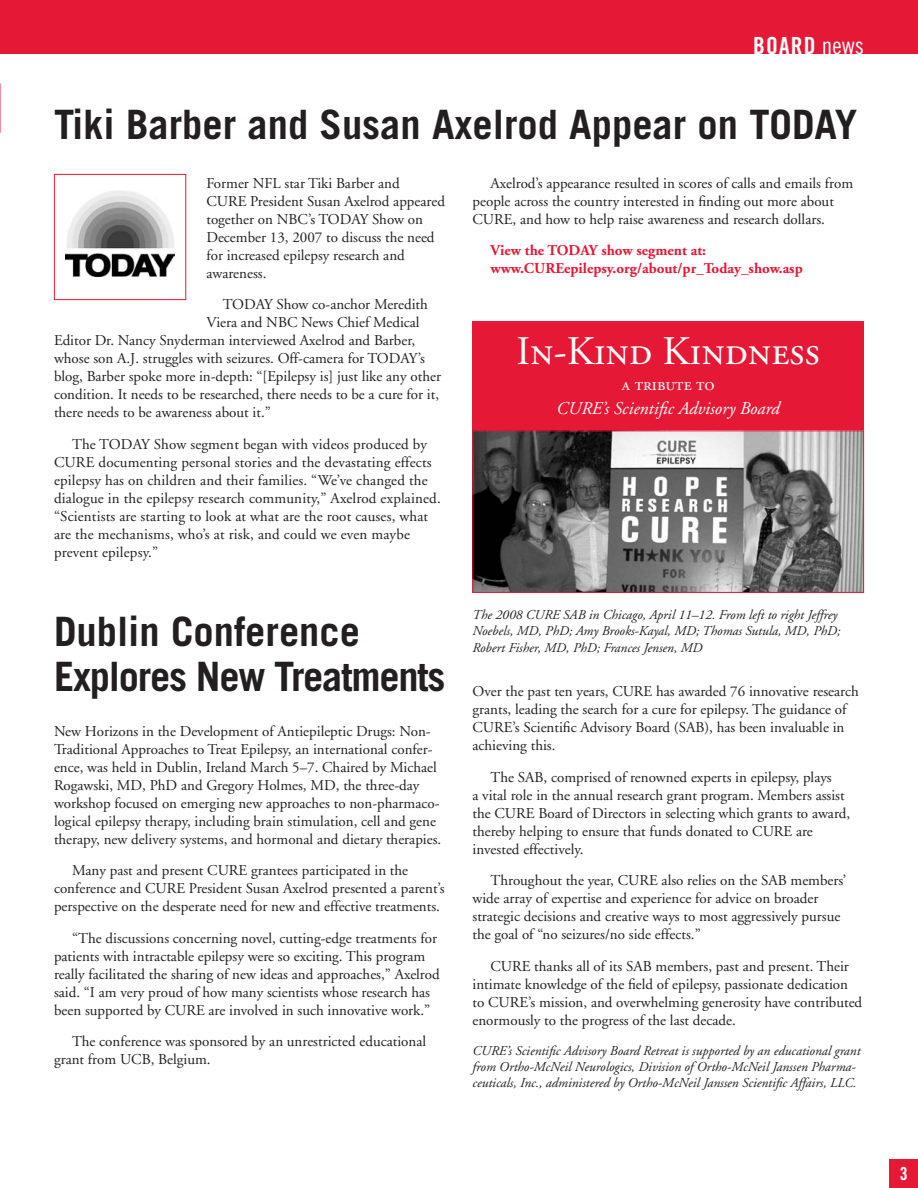
<style>
.page{position:relative;width:918px;height:1188px;background:#fff}
.page>*{position:absolute;margin:0;border:0;box-sizing:border-box;transform-origin:0 0}
.Story_Head{font:700 40.5px "Trade Gothic";color:#231f20}
.Story_Head-2{font:700 40.5px/45px "Trade Gothic";letter-spacing:-.03em;color:#231f20}
.Copy{font:40.5px "Adobe Garamond Regular SC";color:#fff}
.t1{font:23.7px "Trade Gothic Bold Cond Twenty";color:#fff}
.Story_Head-3{font:italic 18px/24px "Adobe Garamond";color:#fff;text-align:center}
.Copy-2{font:15px/18px "Adobe Garamond";color:#231f20}
.Copy-3{font:700 15px/18px "Adobe Garamond";color:#e51836}
.Copy-4{font:italic 13.5px/16.2px "Adobe Garamond";color:#231f20}
.Photo_Caption{font:italic 13.5px/16.2px "Adobe Garamond";color:#231f20}
.s1{font-family:"Trade Gothic Cond Eighteen"}
.s2{font-family:"Adobe Garamond Regular SC";font-style:normal}
</style>
<div class="page">
<div style="left:889px;top:1159px;width:29px;height:29px;background:#e51836"></div>
<div style="left:0;top:0;width:918px;height:54px;background:#e51836"></div>
<svg style="left:0;top:84px;width:1px;height:49px"></svg>
<img style="left:65px;top:191px;width:109px;height:86px">
<div style="left:54px;top:174px;width:132px;height:126px;border:1px solid #e51836"></div>
<div style="left:472px;top:321px;width:392px;height:110px;background:#e51836"></div>
<img style="left:474px;top:432px;width:388px;height:159px">
<div style="left:472px;top:430px;width:392px;height:163px;border:1px solid #e51836"></div>
<p class="t1" style="left:753px;top:31px;width:112px">BOARD <span class="s1">news</span></p>
<p class="Story_Head" style="left:54px;top:100px;width:805px">Tiki Barber and Susan Axelrod Appear on TODAY</p>
<p class="Copy-2" style="left:206px;top:174px;width:240px">Former NFL star Tiki Barber and<br>CURE President Susan Axelrod appeared together on NBC’s TODAY Show on<br>December 13, 2007 to discuss the need for increased epilepsy research and awareness.</p>
<p class="Copy-2" style="left:223px;top:296px;width:207px">TODAY Show co-anchor Meredith</p>
<p class="Copy-2" style="left:206px;top:314px;width:215px">Viera and NBC News Chief Medical</p>
<p class="Copy-2" style="left:54px;top:332px;width:363px">Editor Dr. Nancy Snyderman interviewed Axelrod and Barber,</p>
<p class="Copy-2" style="left:54px;top:350px;width:373px">whose son A.J. struggles with seizures. Off-camera for TODAY’s</p>
<p class="Copy-2" style="left:54px;top:368px;width:389px">blog, Barber spoke more in-depth: “[Epilepsy is] just like any other</p>
<p class="Copy-2" style="left:54px;top:386px;width:387px">condition. It needs to be researched, there needs to be a cure for it,</p>
<p class="Copy-2" style="left:54px;top:404px;width:218px">there needs to be awareness about it.”</p>
<p class="Copy-2" style="left:54px;top:435px;width:388px;text-indent:18px">The TODAY Show segment began with videos produced by CURE documenting personal stories and the devastating effects epilepsy has on children and their families. “We’ve changed the dialogue in the epilepsy research community,” Axelrod explained. “Scientists are starting to look at what are the root causes, what are the mechanisms, who’s at risk, and could we even maybe prevent epilepsy.”</p>
<p class="Story_Head-2" style="left:54px;top:608px;width:393px">Dublin Conference<br>Explores New Treatments</p>
<p class="Copy-2" style="left:54px;top:722px;width:389px">New Horizons in the Development of Antiepileptic Drugs: Non-Traditional Approaches to Treat Epilepsy, an international confer&shy;ence, was held in Dublin, Ireland March 5–7. Chaired by Michael Rogawski, MD, PhD and Gregory Holmes, MD, the three-day workshop focused on emerging new approaches to non-pharmaco&shy;logical epilepsy therapy, including brain stimulation, cell and gene therapy, new delivery systems, and hormonal and dietary therapies.</p>
<p class="Copy-2" style="left:54px;top:862px;width:392px;text-indent:18px">Many past and present CURE grantees participated in the conference and CURE President Susan Axelrod presented a parent’s perspective on the desperate need for new and effective treatments.</p>
<p class="Copy-2" style="left:54px;top:929px;width:387px;text-indent:18px">“The discussions concerning novel, cutting-edge treatments for patients with intractable epilepsy were so exciting. This program really facilitated the sharing of new ideas and approaches,” Axelrod said. “I am very proud of how many scientists whose research has been supported by CURE are involved in such innovative work.”</p>
<p class="Copy-2" style="left:54px;top:1033px;width:374px;text-indent:18px">The conference was sponsored by an unrestricted educational grant from UCB, Belgium.</p>
<p class="Copy-2" style="left:472px;top:174px;width:382px;text-indent:18px">Axelrod’s appearance resulted in scores of calls and emails from people across the country interested in finding out more about<br>CURE, and how to help raise awareness and research dollars.</p>
<p class="Copy-3" style="left:490px;top:242px;width:314px">View the TODAY show segment at: www.cureepilepsy.org/about/pr_Today_show.asp</p>
<p class="Copy" style="left:517px;top:330px;width:305px">In-Kind Kindness</p>
<p class="Story_Head-3" style="left:557px;top:373px;width:225px"><span class="s2">a tribute to<br></span>CURE’s Scientific Advisory Board</p>
<p class="Photo_Caption" style="left:472px;top:607px;width:369px">The 2008 CURE SAB in Chicago, April 11–12. From left to right Jeffrey<br>Noebels, MD, PhD; Amy Brooks-Kayal, MD; Thomas Sutula, MD, PhD;<br>Robert Fisher, MD, PhD; Frances Jensen, MD</p>
<p class="Copy-2" style="left:472px;top:683px;width:388px">Over the past ten years, CURE has awarded 76 innovative research grants, leading the search for a cure for epilepsy. The guidance of CURE’s Scientific Advisory Board (SAB), has been invaluable in achieving this.</p>
<p class="Copy-2" style="left:472px;top:769px;width:379px;text-indent:18px">The SAB, comprised of renowned experts in epilepsy, plays<br>a vital role in the annual research grant program. Members assist the CURE Board of Directors in selecting which grants to award, thereby helping to ensure that funds donated to CURE are invested effectively.</p>
<p class="Copy-2" style="left:472px;top:872px;width:375px;text-indent:18px">Throughout the year, CURE also relies on the SAB members’ wide array of expertise and experience for advice on broader strategic decisions and creative ways to most aggressively pursue the goal of “no seizures/no side effects.”</p>
<p class="Copy-2" style="left:472px;top:958px;width:391px;text-indent:18px">CURE thanks all of its SAB members, past and present. Their intimate knowledge of the field of epilepsy, passionate dedication to CURE’s mission, and overwhelming generosity have contributed enormously to the progress of the last decade.</p>
<p class="Copy-4" style="left:472px;top:1043px;width:390px">CURE’s Scientific Advisory Board Retreat is supported by an educational grant from Ortho-McNeil Neurologics, Division of Ortho-McNeil Janssen Pharma&shy;ceuticals, Inc., administered by Ortho-McNeil Janssen Scientific Affairs, LLC.</p>
</div>
